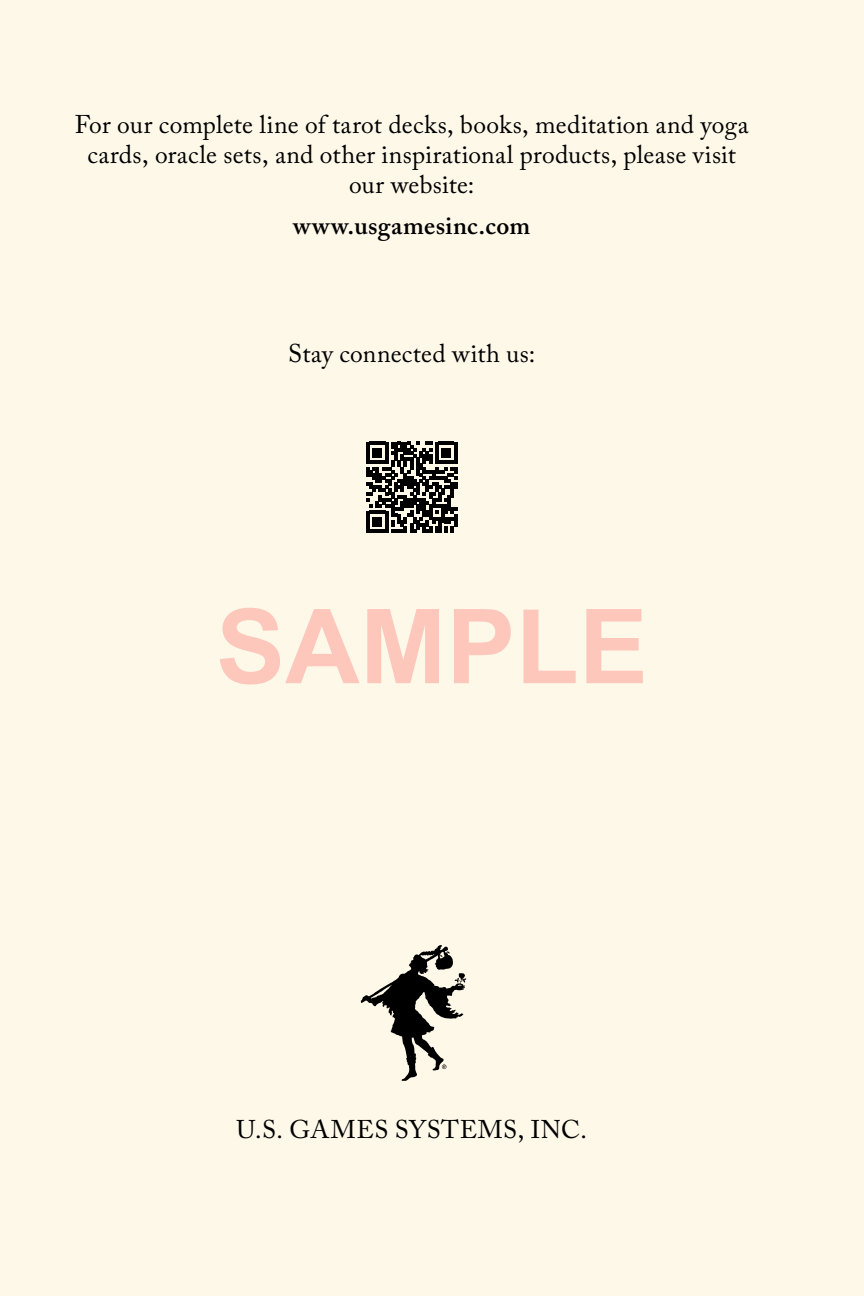
<style>
.page{position:relative;width:864px;height:1296px;background:#fef8e9}
.page>*{position:absolute;margin:0;border:0;box-sizing:border-box;transform-origin:0 0}
.t1{font:700 103.8px "Arial";color:rgb(255 0 0/.2)}
.t2{font:25.5px/30px "Adobe Caslon Pro";letter-spacing:.01em;color:#000;text-align:center}
.t3{font:600 25.5px "Adobe Caslon Pro";letter-spacing:.015em;color:#000}
</style>
<div class="page">
<svg style="left:361px;top:945px;width:105px;height:136px"></svg>
<svg style="left:366px;top:442px;width:91px;height:91px"></svg>
<p class="t2" style="left:75px;top:109px;width:675px">For our complete line of tarot decks, books, meditation and yoga cards, oracle sets, and other inspirational products, please visit our website:</p>
<p class="t3" style="left:293px;top:210px;width:239px">www.usgamesinc.com</p>
<p class="t2" style="left:288px;top:338px;width:248px">Stay connected with us:</p>
<h1 class="t1" style="left:216px;top:578px;width:433px">SAMPLE</h1>
<p class="t2" style="left:236px;top:1114px;width:352px">U.S. GAMES SYSTEMS, INC.</p>
</div>
